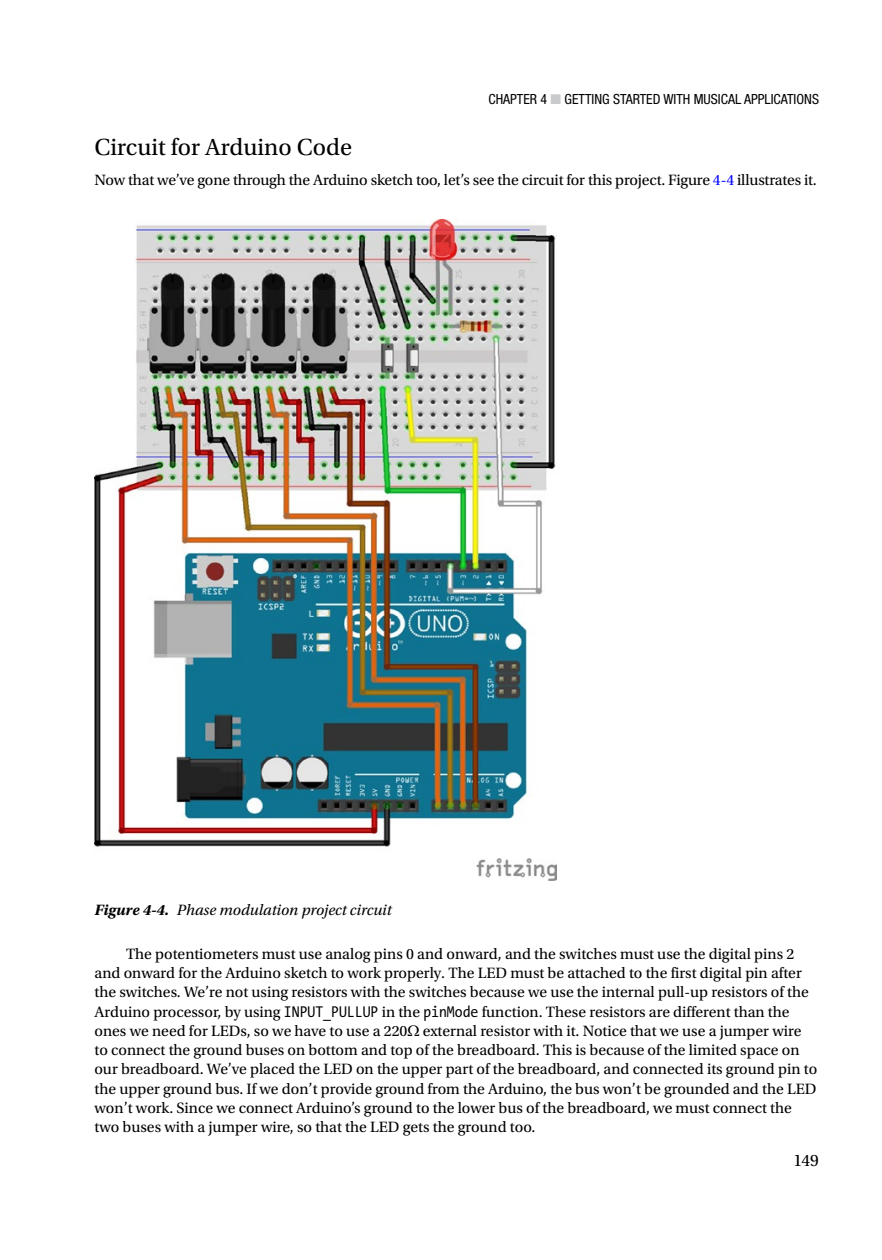
<style>
.page{position:relative;width:882px;height:1260px;background:#fff}
.page>*{position:absolute;margin:0;border:0;box-sizing:border-box;transform-origin:0 0}
.t1{font:24.5px "Utopia Std";color:#000}
.t2{font:17.5px "Utopia Std";color:#000}
.t3{font:15.75px/19.2px "Utopia Std";color:#000}
.t4{font:italic 15.75px "Utopia Std";color:#000}
.t5{font:condensed 14px "Helvetica Neue";color:#000}
.s1{color:#c9cacb}
.s2{color:#00f}
.s3{font-weight:700}
.s4{font-family:"The Sans Mono Con Normal"}
</style>
<div class="page">
<img style="left:94px;top:219px;width:462px;height:661px">
<p class="t5" style="left:488px;top:91px;width:331px">CHAPTER 4 <span class="s1">■</span> GETTING STARTED WITH MUSICAL APPLICATIONS</p>
<h1 class="t1" style="left:94px;top:134px;width:259px">Circuit for Arduino Code</h1>
<p class="t3" style="left:94px;top:171px;width:724px">Now that we’ve gone through the Arduino sketch too, let’s see the circuit for this project. Figure <span class="s2">4-4</span> illustrates it.</p>
<p class="t4" style="left:94px;top:902px;width:299px"><span class="s3">Figure 4-4.</span> Phase modulation project circuit</p>
<p class="t3" style="left:94px;top:945px;width:724px;text-indent:32px">The potentiometers must use analog pins 0 and onward, and the switches must use the digital pins 2 and onward for the Arduino sketch to work properly. The LED must be attached to the first digital pin after the switches. We’re not using resistors with the switches because we use the internal pull-up resistors of the Arduino processor, by using <span class="s4">INPUT_PULLUP</span> in the <span class="s4">pinMode</span> function. These resistors are different than the ones we need for LEDs, so we have to use a 220 external resistor with it. Notice that we use a jumper wire to connect the ground buses on bottom and top of the breadboard. This is because of the limited space on our breadboard. We’ve placed the LED on the upper part of the breadboard, and connected its ground pin to the upper ground bus. If we don’t provide ground from the Arduino, the bus won’t be grounded and the LED won’t work. Since we connect Arduino’s ground to the lower bus of the breadboard, we must connect the two buses with a jumper wire, so that the LED gets the ground too.</p>
<p class="t2" style="left:794px;top:1150px;width:27px">149</p>
</div>
